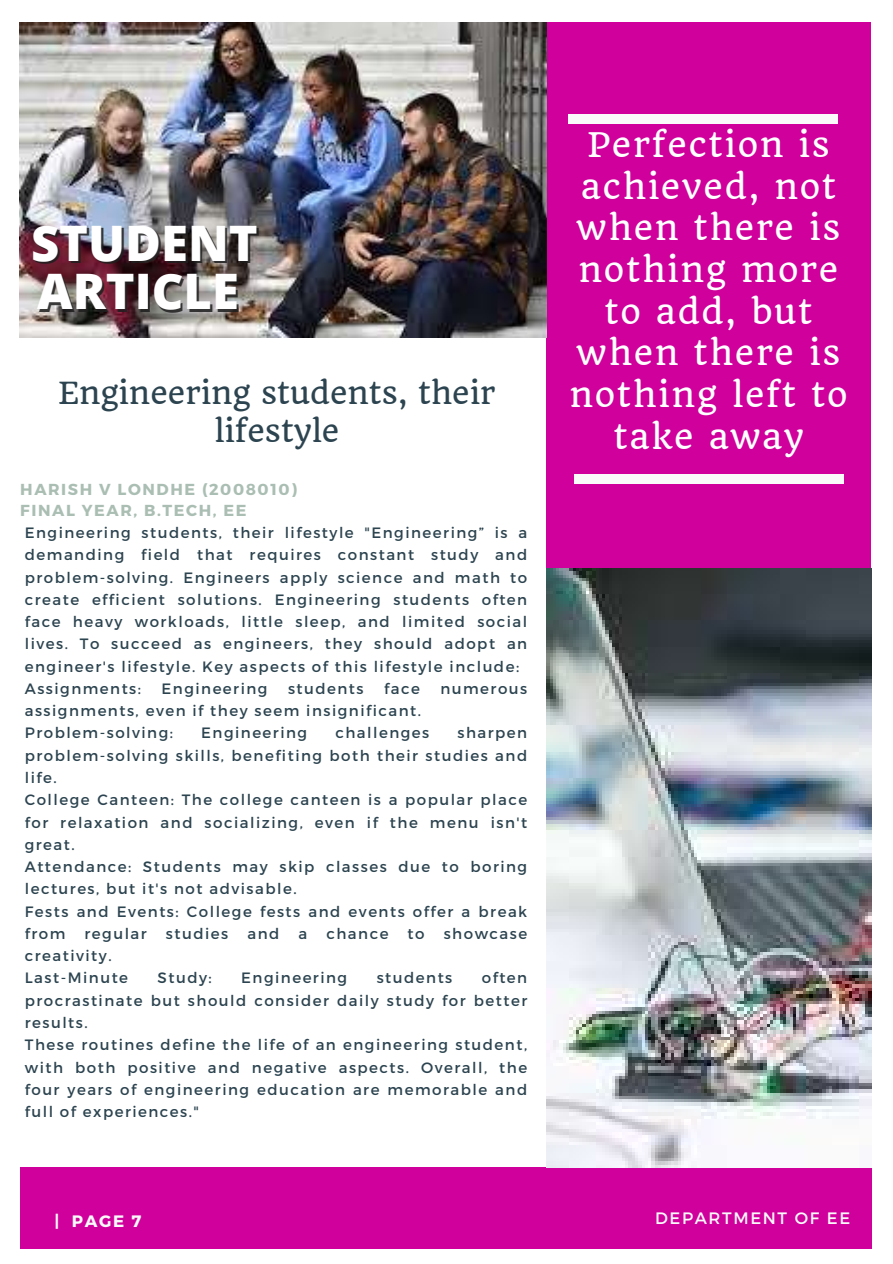
<style>
.page{position:relative;width:893px;height:1264px;background:#fff}
.page>*{position:absolute;margin:0;border:0;box-sizing:border-box;transform-origin:0 0}
.t1{font:800 48.9px/48.3px "Open Sans";color:#fff}
.t2{font:33px/41.5px "Quando";letter-spacing:.05em;color:#fff;text-align:center}
.t3{font:29.7px/37.8px "Quando";color:#2c4450;text-align:center}
.t4{font:700 16.5px "Montserrat";letter-spacing:.1em;color:#fafafa}
.t5{font:16.5px "Montserrat";letter-spacing:.1em;color:#fafafa}
.t6{font:700 15.9px/21.3px "Montserrat";letter-spacing:.1em;color:#aabeb3}
.t7{font:15px/22.2px "Montserrat";letter-spacing:.1em;color:#2c4450}
</style>
<div class="page">
<div style="left:20px;top:1167px;width:851px;height:81px;background:#cf009b"></div>
<div style="left:546px;top:22px;width:324px;height:1145px;background:#cf009b"></div>
<img style="left:19px;top:22px;width:528px;height:315px">
<div style="left:567px;top:114px;width:270px;height:9px;background:#fafafa"></div>
<div style="left:574px;top:474px;width:269px;height:9px;background:#fafafa"></div>
<img style="left:546px;top:568px;width:325px;height:599px">
<h1 class="t1" style="left:31px;top:218px;width:228px">STUDENT<br>ARTICLE</h1>
<h3 class="t3" style="left:58px;top:374px;width:438px">Engineering students, their lifestyle</h3>
<p class="t6" style="left:20px;top:477px;width:278px">HARISH V LONDHE (2008010)<br>FINAL YEAR, B.TECH, EE</p>
<p class="t7" style="left:25px;top:521px;width:504px">Engineering students, their lifestyle "Engineering” is a demanding field that requires constant study and problem-solving. Engineers apply science and math to create efficient solutions. Engineering students often face heavy workloads, little sleep, and limited social lives. To succeed as engineers, they should adopt an engineer's lifestyle. Key aspects of this lifestyle include:<br>Assignments:</p>
<p class="t7" style="left:161px;top:676px;width:107px">Engineering</p>
<p class="t7" style="left:288px;top:676px;width:77px">students</p>
<p class="t7" style="left:384px;top:676px;width:37px">face</p>
<p class="t7" style="left:440px;top:676px;width:88px">numerous</p>
<p class="t7" style="left:25px;top:699px;width:398px">assignments, even if they seem insignificant.<br>Problem-solving:</p>
<p class="t7" style="left:201px;top:721px;width:107px">Engineering</p>
<p class="t7" style="left:335px;top:721px;width:95px">challenges</p>
<p class="t7" style="left:25px;top:721px;width:504px;text-indent:432px">sharpen problem-solving skills, benefiting both their studies and life.<br>College Canteen: The college canteen is a popular place for relaxation and socializing, even if the menu isn't great.<br>Attendance: Students may skip classes due to boring lectures, but it's not advisable.<br>Fests and Events: College fests and events offer a break from</p>
<p class="t7" style="left:84px;top:921px;width:64px">regular</p>
<p class="t7" style="left:166px;top:921px;width:64px">studies</p>
<p class="t7" style="left:247px;top:921px;width:33px">and</p>
<p class="t7" style="left:298px;top:921px;width:10px">a</p>
<p class="t7" style="left:326px;top:921px;width:63px">chance</p>
<p class="t7" style="left:407px;top:921px;width:18px">to</p>
<p class="t7" style="left:443px;top:921px;width:85px">showcase</p>
<p class="t7" style="left:25px;top:944px;width:105px">creativity.<br>Last-Minute</p>
<p class="t7" style="left:158px;top:966px;width:56px">Study:</p>
<p class="t7" style="left:241px;top:966px;width:107px">Engineering</p>
<p class="t7" style="left:376px;top:966px;width:77px">students</p>
<p class="t7" style="left:25px;top:966px;width:504px;text-indent:457px">often procrastinate but should consider daily study for better results.<br>These routines define the life of an engineering student, with both positive and negative aspects. Overall, the four years of engineering education are memorable and full of experiences."</p>
<h2 class="t2" style="left:569px;top:124px;width:280px">Perfection is achieved, not when there is nothing more to add, but when there is nothing left to take away</h2>
<p class="t4" style="left:576px;top:1197px;width:263px">ELECTRICAL ENGINEERING</p>
<p class="t4" style="left:54px;top:1210px;width:88px">| PAGE 7</p>
<p class="t5" style="left:655px;top:1207px;width:196px">DEPARTMENT OF EE</p>
</div>
